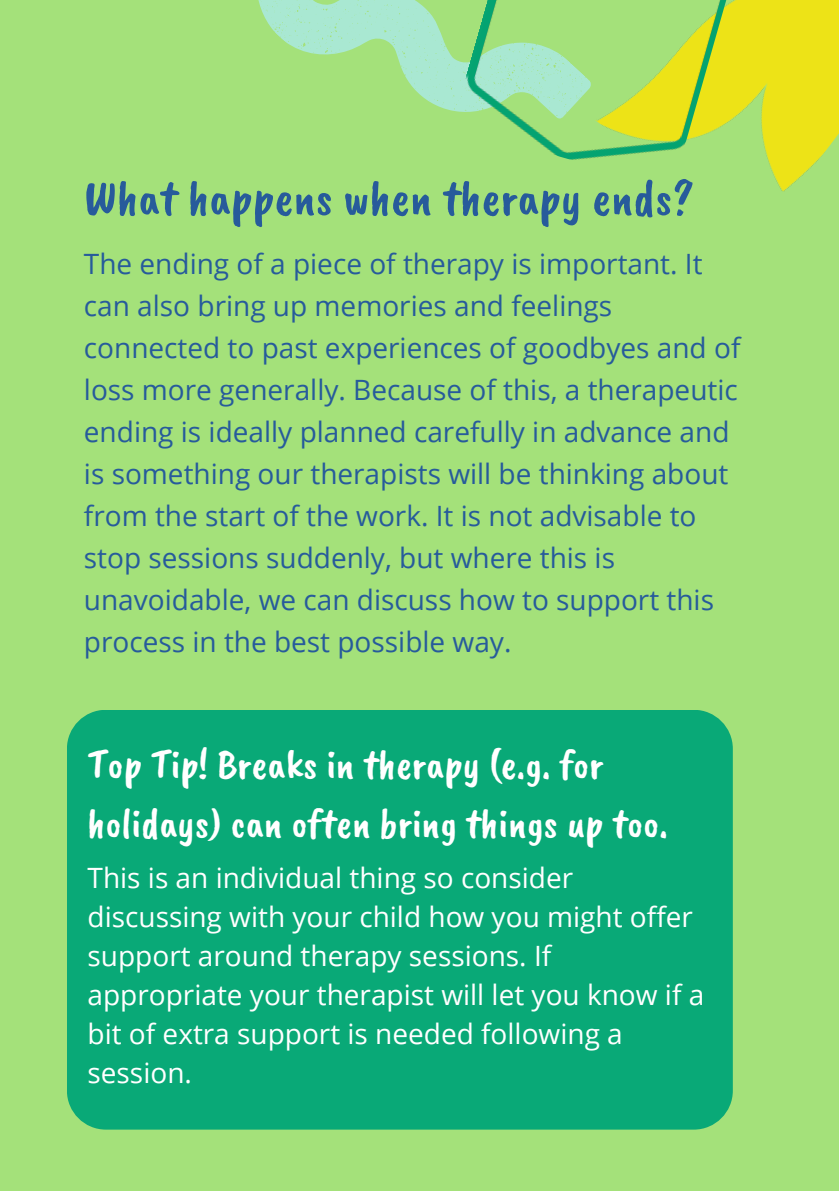
<style>
.page{position:relative;width:839px;height:1191px;background:#fff}
.page>*{position:absolute;margin:0;border:0;box-sizing:border-box;transform-origin:0 0}
.t1{font:50px "Caveat Brush";color:#275b9b}
.t2{font:42px/58.4px "Caveat Brush";color:#fff}
.t3{font:28px/42px "Open Sans";color:#275b9b}
.t4{font:28px/39px "Open Sans";color:#fff}
</style>
<div class="page">
<div style="left:0;top:0;width:838px;height:1191px;background:#a4e17a"></div>
<img style="left:737px;top:0;width:101px;height:192px">
<svg style="left:258px;top:0;width:193px;height:111px"></svg>
<img style="left:451px;top:0;width:286px;height:160px">
<div style="left:67px;top:710px;width:665px;height:420px;background:#09a977;border-radius:39px"></div>
<p class="t1" style="left:84px;top:166px;width:611px">What happens when therapy ends?</p>
<h2 class="t3" style="left:84px;top:242px;width:658px">The ending of a piece of therapy is important. It can also bring up memories and feelings connected to past experiences of goodbyes and of loss more generally. Because of this, a therapeutic ending is ideally planned carefully in advance and is something our therapists will be thinking about from the start of the work. It is not advisable to stop sessions suddenly, but where this is unavoidable, we can discuss how to support this process in the best possible way.</h2>
<h1 class="t2" style="left:88px;top:735px;width:581px">Top Tip! Breaks in therapy (e.g. for holidays) can often bring things up too.</h1>
<p class="t4" style="left:88px;top:858px;width:618px">This is an individual thing so consider discussing with your child how you might offer support around therapy sessions. If appropriate your therapist will let you know if a bit of extra support is needed following a session.</p>
</div>
